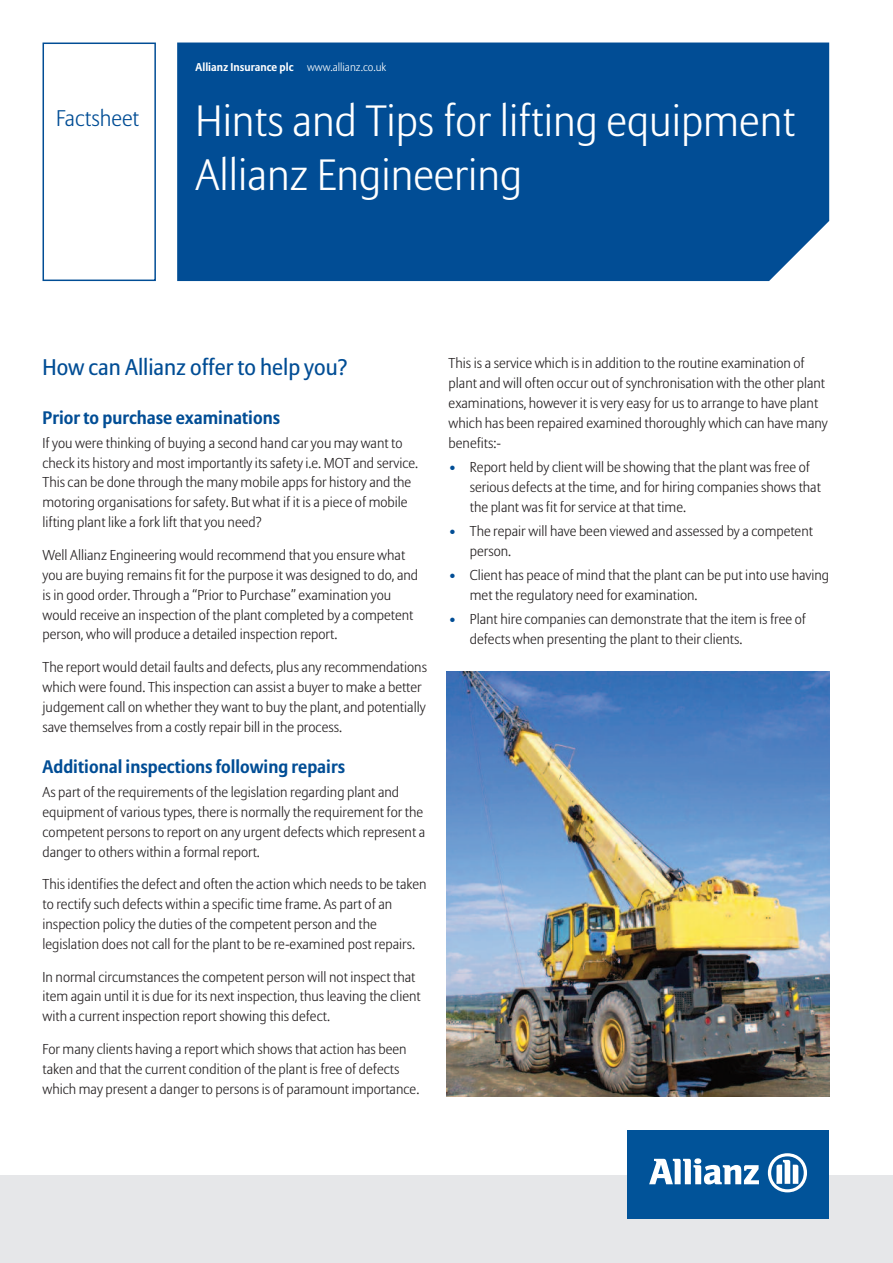
<style>
.page{position:relative;width:893px;height:1263px;background:#fff}
.page>*{position:absolute;margin:0;border:0;box-sizing:border-box;transform-origin:0 0}
.t1{font:300 43.5px/54px "Allianz Sans";color:#fff}
.t2{font:22.5px "Allianz Sans";color:#014d95}
.t3{font:300 22.5px "Allianz Sans";color:#014d95}
.t4{font:700 18px "Allianz Sans";color:#014d95}
.t5{font:300 14.25px/20px "Allianz Sans";color:#231f20}
.t6{font:700 11.25px "Allianz Sans";color:#fff}
.s1{font-weight:300}
.s2{font-weight:700;color:#014d95}
</style>
<div class="page">
<div style="left:0;top:1175px;width:893px;height:88px;background:#e6e7e9"></div>
<div style="left:627px;top:1130px;width:202px;height:88px;background:#015399"></div>
<svg style="left:649px;top:1158px;width:110px;height:26px"></svg>
<svg style="left:768px;top:1153px;width:39px;height:39px"></svg>
<div style="left:177px;top:43px;width:652px;height:238px;background:#014d95"></div>
<div style="left:43px;top:43px;width:113px;height:238px;border:2px solid #014d95"></div>
<img style="left:446px;top:672px;width:383px;height:424px">
<h2 class="t3" style="left:56px;top:109px;width:85px">Factsheet</h2>
<p class="t6" style="left:196px;top:63px;width:192px">Allianz Insurance plc <span class="s1">www.allianz.co.uk</span></p>
<h1 class="t1" style="left:196px;top:97px;width:601px">Hints and Tips for lifting equipment<br>Allianz Engineering</h1>
<h2 class="t2" style="left:43px;top:357px;width:307px">How can Allianz offer to help you?</h2>
<p class="t4" style="left:43px;top:410px;width:239px">Prior to purchase examinations</p>
<p class="t5" style="left:43px;top:434px;width:377px">If you were thinking of buying a second hand car you may want to check its history and most importantly its safety i.e. MOT and service.<br>This can be done through the many mobile apps for history and the motoring organisations for safety. But what if it is a piece of mobile lifting plant like a fork lift that you need?</p>
<p class="t5" style="left:43px;top:546px;width:377px">Well Allianz Engineering would recommend that you ensure what you are buying remains fit for the purpose it was designed to do, and is in good order. Through a “Prior to Purchase” examination you would receive an inspection of the plant completed by a competent person, who will produce a detailed inspection report.</p>
<p class="t5" style="left:43px;top:658px;width:386px">The report would detail faults and defects, plus any recommendations which were found. This inspection can assist a buyer to make a better judgement call on whether they want to buy the plant, and potentially save themselves from a costly repair bill in the process.</p>
<p class="t4" style="left:43px;top:759px;width:304px">Additional inspections following repairs</p>
<p class="t5" style="left:43px;top:783px;width:384px">As part of the requirements of the legislation regarding plant and equipment of various types, there is normally the requirement for the competent persons to report on any urgent defects which represent a danger to others within a formal report.</p>
<p class="t5" style="left:43px;top:876px;width:386px">This identifies the defect and often the action which needs to be taken to rectify such defects within a specific time frame. As part of an inspection policy the duties of the competent person and the legislation does not call for the plant to be re-examined post repairs.</p>
<p class="t5" style="left:43px;top:968px;width:380px">In normal circumstances the competent person will not inspect that item again until it is due for its next inspection, thus leaving the client with a current inspection report showing this defect.</p>
<p class="t5" style="left:43px;top:1040px;width:378px">For many clients having a report which shows that action has been taken and that the current condition of the plant is free of defects which may present a danger to persons is of paramount importance.</p>
<p class="t5" style="left:449px;top:354px;width:381px">This is a service which is in addition to the routine examination of plant and will often occur out of synchronisation with the other plant examinations, however it is very easy for us to arrange to have plant which has been repaired examined thoroughly which can have many benefits:-</p>
<p class="t5" style="left:470px;top:458px;width:352px;text-indent:-21px"><span class="s2">•</span> Report held by client will be showing that the plant was free of serious defects at the time, and for hiring companies shows that the plant was fit for service at that time.</p>
<p class="t5" style="left:470px;top:522px;width:345px;text-indent:-21px"><span class="s2">•</span> The repair will have been viewed and assessed by a competent person.</p>
<p class="t5" style="left:470px;top:566px;width:361px;text-indent:-21px"><span class="s2">•</span> Client has peace of mind that the plant can be put into use having met the regulatory need for examination.</p>
<p class="t5" style="left:470px;top:610px;width:338px;text-indent:-21px"><span class="s2">•</span> Plant hire companies can demonstrate that the item is free of defects when presenting the plant to their clients.</p>
</div>
